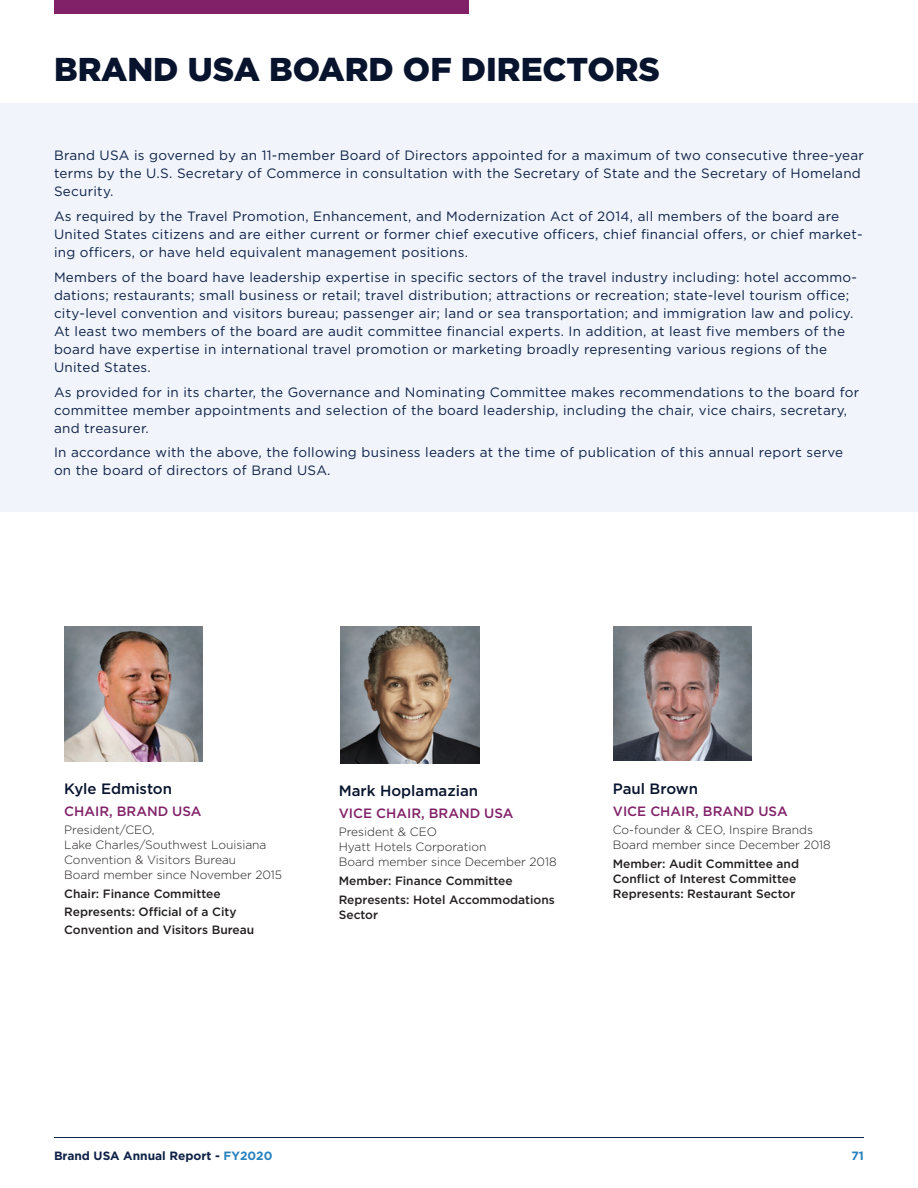
<style>
.page{position:relative;width:918px;height:1188px;background:#fff}
.page>*{position:absolute;margin:0;border:0;box-sizing:border-box;transform-origin:0 0}
.Header_1{font:900 33px "Gotham HTF";color:#08142d}
.Board_of_Directors{font:500 15px "Gotham HTF";color:#08142d}
.Body_Copy{font:13.5px/18px "Gotham";letter-spacing:.02em;color:#0f2247}
.Board_of_Directors-2{font:500 13.5px "Gotham HTF";color:#812269}
.Board_of_Directors-3{font:300 12px/15px "Gotham HTF";color:#231f20}
.Board_of_Directors-4{font:500 12px/15px "Gotham HTF";color:#231f20}
.t1{font:700 12px "Gotham";color:#0f2247}
.t2{font:700 12px "Gotham";color:#2982be}
.s1{color:#2982be}
</style>
<div class="page">
<hr style="left:54px;top:1137px;width:810px;height:1px;background:#0f2247">
<div style="left:0;top:104px;width:918px;height:408px;background:#f1f5fb"></div>
<img style="left:340px;top:626px;width:139px;height:138px">
<div style="left:54px;top:0;width:415px;height:14px;background:#812269"></div>
<img style="left:64px;top:626px;width:139px;height:135px">
<img style="left:613px;top:626px;width:139px;height:135px">
<p class="Header_1" style="left:54px;top:50px;width:607px">BRAND USA BOARD OF DIRECTORS</p>
<p class="Body_Copy" style="left:54px;top:146px;width:811px">Brand USA is governed by an 11-member Board of Directors appointed for a maximum of two consecutive three-year terms by the U.S. Secretary of Commerce in consultation with the Secretary of State and the Secretary of Homeland<br>Security.</p>
<p class="Body_Copy" style="left:54px;top:207px;width:810px">As required by the Travel Promotion, Enhancement, and Modernization Act of 2014, all members of the board are<br>United States citizens and are either current or former chief executive officers, chief financial offers, or chief market&shy;ing officers, or have held equivalent management positions.</p>
<p class="Body_Copy" style="left:54px;top:268px;width:805px">Members of the board have leadership expertise in specific sectors of the travel industry including: hotel accommo&shy;dations; restaurants; small business or retail; travel distribution; attractions or recreation; state-level tourism office; city-level convention and visitors bureau; passenger air; land or sea transportation; and immigration law and policy.<br>At least two members of the board are audit committee financial experts. In addition, at least five members of the board have expertise in international travel promotion or marketing broadly representing various regions of the United States.</p>
<p class="Body_Copy" style="left:54px;top:383px;width:807px">As provided for in its charter, the Governance and Nominating Committee makes recommendations to the board for committee member appointments and selection of the board leadership, including the chair, vice chairs, secretary, and treasurer.</p>
<p class="Body_Copy" style="left:54px;top:443px;width:791px">In accordance with the above, the following business leaders at the time of publication of this annual report serve on the board of directors of Brand USA.</p>
<p class="Board_of_Directors" style="left:64px;top:780px;width:109px">Kyle Edmiston</p>
<p class="Board_of_Directors-2" style="left:64px;top:803px;width:139px">CHAIR, BRAND USA</p>
<p class="Board_of_Directors-3" style="left:64px;top:822px;width:219px">President/CEO,<br>Lake Charles/Southwest Louisiana<br>Convention &amp; Visitors Bureau<br>Board member since November 2015</p>
<p class="Board_of_Directors-4" style="left:64px;top:886px;width:158px">Chair: Finance Committee</p>
<p class="Board_of_Directors-4" style="left:64px;top:903px;width:192px;line-height:18px">Represents: Official of a City<br>Convention and Visitors Bureau</p>
<p class="Board_of_Directors" style="left:339px;top:783px;width:141px">Mark Hoplamazian</p>
<p class="Board_of_Directors-2" style="left:339px;top:806px;width:176px">VICE CHAIR, BRAND USA</p>
<p class="Board_of_Directors-3" style="left:339px;top:825px;width:219px">President &amp; CEO<br>Hyatt Hotels Corporation<br>Board member since December 2018</p>
<p class="Board_of_Directors-4" style="left:339px;top:873px;width:176px">Member: Finance Committee</p>
<p class="Board_of_Directors-4" style="left:339px;top:892px;width:218px">Represents: Hotel Accommodations<br>Sector</p>
<p class="Board_of_Directors" style="left:613px;top:780px;width:87px">Paul Brown</p>
<p class="Board_of_Directors-2" style="left:613px;top:803px;width:176px">VICE CHAIR, BRAND USA</p>
<p class="Board_of_Directors-3" style="left:613px;top:822px;width:219px">Co-founder &amp; CEO, Inspire Brands<br>Board member since December 2018</p>
<p class="Board_of_Directors-4" style="left:613px;top:856px;width:188px">Member: Audit Committee and<br>Conflict of Interest Committee<br>Represents: Restaurant Sector</p>
<p class="t1" style="left:54px;top:1149px;width:220px">Brand USA Annual Report - <span class="s1">FY2020</span></p>
<p class="t2" style="left:851px;top:1149px;width:14px">71</p>
</div>
